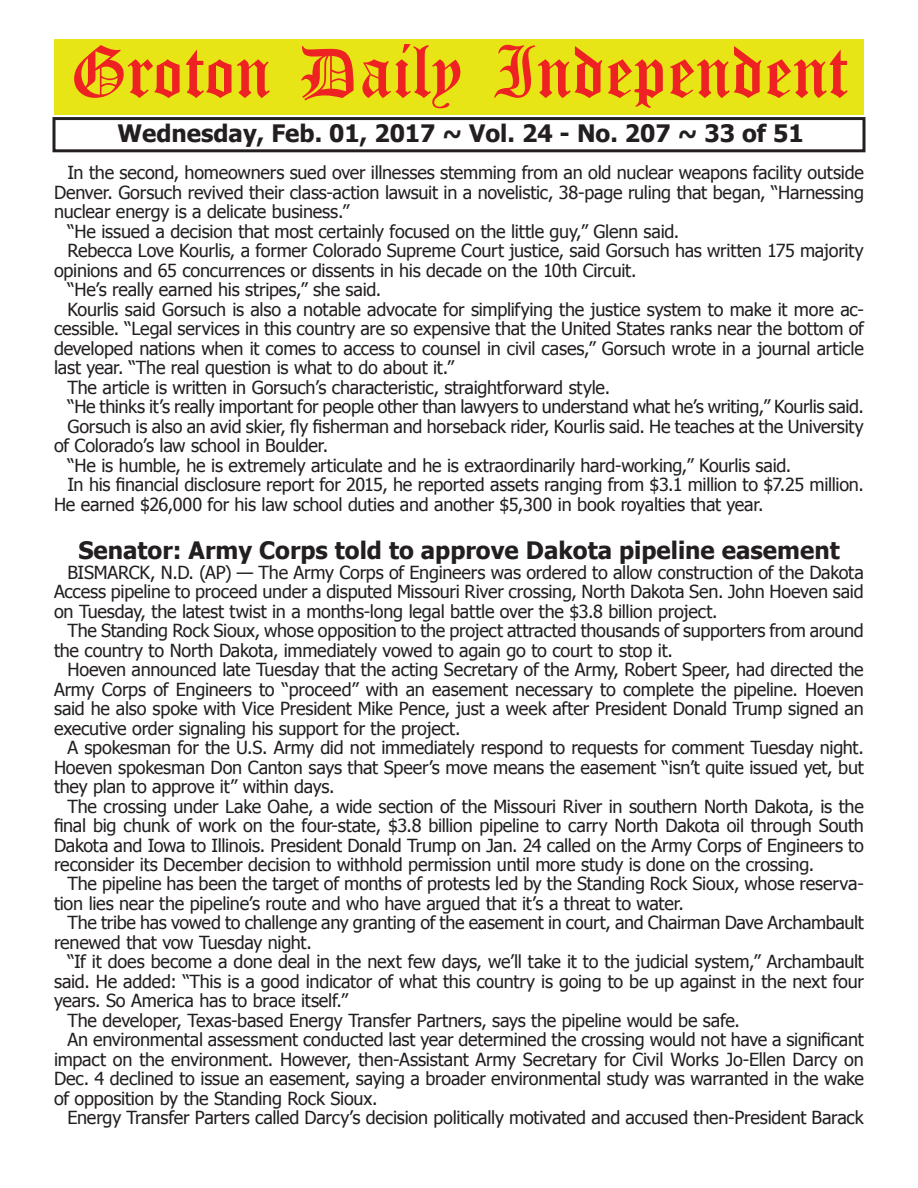
<style>
.page{position:relative;width:918px;height:1188px;background:#fff}
.page>*{position:absolute;margin:0;border:0;box-sizing:border-box;transform-origin:0 0}
.t1{font:54px "Old English Five";color:#ee2123}
.t2{font:700 24px "Tahoma";color:#231f20}
.t3{font:18px/19.5px "Tahoma";letter-spacing:-.015em;color:#231f20;text-align:justify}
</style>
<div class="page">
<div style="left:52px;top:117px;width:814px;height:35px;border:3px solid #231f20"></div>
<div style="left:54px;top:40px;width:810px;height:75px;background:#e7e515"></div>
<h1 class="t1" style="left:70px;top:47px;width:779px">Groton Daily Independent</h1>
<h2 class="t2" style="left:118px;top:116px;width:688px">Wednesday, Feb. 01, 2017 ~ Vol. 24 - No. 207 ~ 33 of 51</h2>
<p class="t3" style="left:68px;top:162px;width:798px">In the second, homeowners sued over illnesses stemming from an old nuclear weapons facility outside</p>
<p class="t3" style="left:54px;top:182px;width:811px">Denver. Gorsuch revived their class-action lawsuit in a novelistic, 38-page ruling that began, “Harnessing</p>
<p class="t3" style="left:54px;top:201px;width:297px">nuclear energy is a delicate business.”</p>
<p class="t3" style="left:68px;top:221px;width:613px">“He issued a decision that most certainly focused on the little guy,” Glenn said.</p>
<p class="t3" style="left:68px;top:240px;width:798px">Rebecca Love Kourlis, a former Colorado Supreme Court justice, said Gorsuch has written 175 majority</p>
<p class="t3" style="left:54px;top:260px;width:584px">opinions and 65 concurrences or dissents in his decade on the 10th Circuit.</p>
<p class="t3" style="left:68px;top:279px;width:315px">“He’s really earned his stripes,” she said.</p>
<p class="t3" style="left:68px;top:299px;width:798px">Kourlis said Gorsuch is also a notable advocate for simplifying the justice system to make it more ac-</p>
<p class="t3" style="left:54px;top:318px;width:811px">cessible. “Legal services in this country are so expensive that the United States ranks near the bottom of</p>
<p class="t3" style="left:54px;top:338px;width:811px">developed nations when it comes to access to counsel in civil cases,” Gorsuch wrote in a journal article</p>
<p class="t3" style="left:54px;top:357px;width:402px">last year. “The real question is what to do about it.”</p>
<p class="t3" style="left:68px;top:377px;width:544px">The article is written in Gorsuch’s characteristic, straightforward style.</p>
<p class="t3" style="left:68px;top:396px;width:798px">“He thinks it’s really important for people other than lawyers to understand what he’s writing,” Kourlis said.</p>
<p class="t3" style="left:68px;top:416px;width:798px">Gorsuch is also an avid skier, fly fisherman and horseback rider, Kourlis said. He teaches at the University</p>
<p class="t3" style="left:54px;top:435px;width:276px">of Colorado’s law school in Boulder.</p>
<p class="t3" style="left:68px;top:455px;width:725px">“He is humble, he is extremely articulate and he is extraordinarily hard-working,” Kourlis said.</p>
<p class="t3" style="left:68px;top:474px;width:798px">In his financial disclosure report for 2015, he reported assets ranging from $3.1 million to $7.25 million.</p>
<p class="t3" style="left:54px;top:494px;width:711px">He earned $26,000 for his law school duties and another $5,300 in book royalties that year.</p>
<h2 class="t2" style="left:78px;top:534px;width:763px">Senator: Army Corps told to approve Dakota pipeline easement</h2>
<p class="t3" style="left:54px;top:561px;width:811px;text-indent:14px">BISMARCK, N.D. (AP) — The Army Corps of Engineers was ordered to allow construction of the Dakota Access pipeline to proceed under a disputed Missouri River crossing, North Dakota Sen. John Hoeven said on Tuesday, the latest twist in a months-long legal battle over the $3.8 billion project.</p>
<p class="t3" style="left:54px;top:620px;width:811px;text-indent:14px">The Standing Rock Sioux, whose opposition to the project attracted thousands of supporters from around the country to North Dakota, immediately vowed to again go to court to stop it.</p>
<p class="t3" style="left:54px;top:659px;width:811px;text-indent:14px">Hoeven announced late Tuesday that the acting Secretary of the Army, Robert Speer, had directed the Army Corps of Engineers to “proceed” with an easement necessary to complete the pipeline. Hoeven said he also spoke with Vice President Mike Pence, just a week after President Donald Trump signed an executive order signaling his support for the project.</p>
<p class="t3" style="left:54px;top:737px;width:811px;text-indent:14px">A spokesman for the U.S. Army did not immediately respond to requests for comment Tuesday night.<br>Hoeven spokesman Don Canton says that Speer’s move means the easement “isn’t quite issued yet, but they plan to approve it” within days.</p>
<p class="t3" style="left:54px;top:795px;width:811px;text-indent:14px">The crossing under Lake Oahe, a wide section of the Missouri River in southern North Dakota, is the final big chunk of work on the four-state, $3.8 billion pipeline to carry North Dakota oil through South Dakota and Iowa to Illinois. President Donald Trump on Jan. 24 called on the Army Corps of Engineers to reconsider its December decision to withhold permission until more study is done on the crossing.</p>
<p class="t3" style="left:54px;top:873px;width:812px;text-indent:14px">The pipeline has been the target of months of protests led by the Standing Rock Sioux, whose reserva&shy;tion lies near the pipeline’s route and who have argued that it’s a threat to water.</p>
<p class="t3" style="left:54px;top:912px;width:811px;text-indent:14px">The tribe has vowed to challenge any granting of the easement in court, and Chairman Dave Archambault renewed that vow Tuesday night.</p>
<p class="t3" style="left:68px;top:951px;width:798px">“If it does become a done deal in the next few days, we’ll take it to the judicial system,” Archambault</p>
<p class="t3" style="left:54px;top:971px;width:811px">said. He added: “This is a good indicator of what this country is going to be up against in the next four</p>
<p class="t3" style="left:54px;top:990px;width:295px">years. So America has to brace itself.”</p>
<p class="t3" style="left:68px;top:1010px;width:674px">The developer, Texas-based Energy Transfer Partners, says the pipeline would be safe.</p>
<p class="t3" style="left:68px;top:1029px;width:798px">An environmental assessment conducted last year determined the crossing would not have a significant</p>
<p class="t3" style="left:54px;top:1049px;width:811px">impact on the environment. However, then-Assistant Army Secretary for Civil Works Jo-Ellen Darcy on</p>
<p class="t3" style="left:54px;top:1068px;width:812px">Dec. 4 declined to issue an easement, saying a broader environmental study was warranted in the wake</p>
<p class="t3" style="left:54px;top:1088px;width:325px">of opposition by the Standing Rock Sioux.</p>
<p class="t3" style="left:68px;top:1107px;width:798px">Energy Transfer Parters called Darcy’s decision politically motivated and accused then-President Barack</p>
</div>
